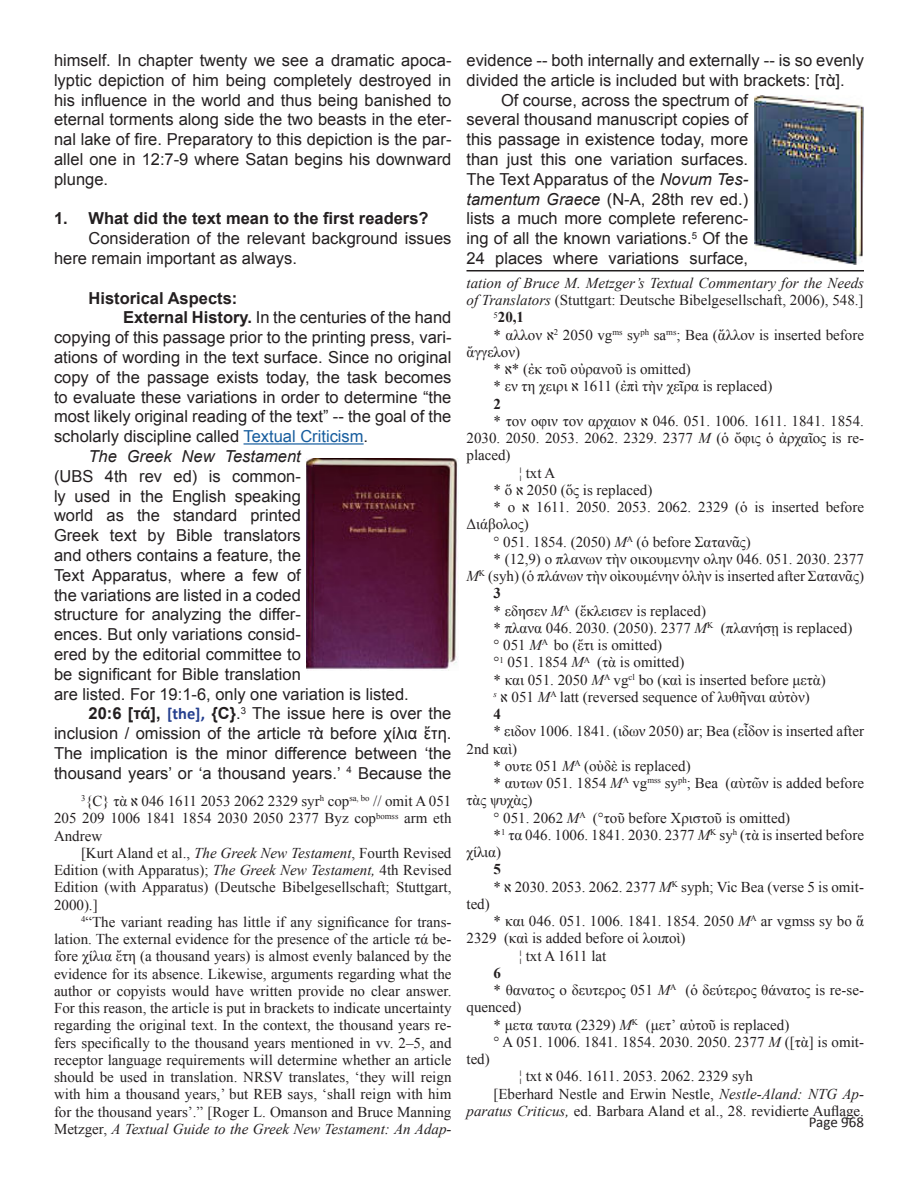
<style>
.page{position:relative;width:918px;height:1188px;background:#fff}
.page>*{position:absolute;margin:0;border:0;box-sizing:border-box;transform-origin:0 0}
.t1{font:16.5px/19.8px "Arial";color:#231f20;text-align:justify}
.t2{font:700 16.5px "Arial";color:#231f20}
.Footnote{font:15px/17.2px "Times New Roman";color:#231f20}
.t3{font:italic 15px/17.2px "Times New Roman";color:#231f20}
.Footnote-2{font:700 15px "Times New Roman";color:#231f20}
.t4{font:15px "Calibri";color:#231f20}
.Footnote-3{font:8.7px "Times New Roman";color:#231f20}
.s1{font-weight:700}
.s2{color:#175d9e}
.s3{font-style:italic}
.s4{font-family:"Calibri";font-weight:700;color:#253f8e}
.s5{font-style:normal}
.s6{font-size:15px}
</style>
<div class="page">
<hr style="left:244px;top:443px;width:120px;height:2px;background:#175d9e">
<hr style="left:466px;top:270px;width:398px;height:1px;background:#231f20">
<img style="left:754px;top:95px;width:110px;height:170px">
<img style="left:306px;top:458px;width:153px;height:213px">
<p class="t1" style="left:54px;top:50px;width:399px">himself. In chapter twenty we see a dramatic apoca&shy;lyptic depiction of him being completely destroyed in his influence in the world and thus being banished to eternal torments along side the two beasts in the eter&shy;nal lake of fire. Preparatory to this depiction is the par&shy;allel one in 12:7-9 where Satan begins his downward plunge.</p>
<p class="t2" style="left:54px;top:207px;width:376px">1. What did the text mean to the first readers?</p>
<p class="t1" style="left:54px;top:228px;width:399px;text-indent:35px">Consideration of the relevant background issues here remain important as always.</p>
<p class="t2" style="left:88px;top:286px;width:150px">Historical Aspects:</p>
<p class="t1" style="left:54px;top:308px;width:399px;text-indent:69px"><span class="s1">External History.</span> In the centuries of the hand copying of this passage prior to the printing press, vari&shy;ations of wording in the text surface. Since no original copy of the passage exists today, the task becomes to evaluate these variations in order to determine “the most likely original reading of the text” -- the goal of the scholarly discipline called <span class="s2">Textual Criticism</span>.</p>
<p class="t1" style="left:54px;top:446px;width:356px;text-align:left;text-indent:34px"><span class="s3">The Greek New Testament<br></span>(UBS 4th rev ed) is common-<br>ly used in the English speaking<br>world as the standard printed<br>Greek text by Bible translators<br>and others contains a feature, the<br>Text Apparatus, where a few of<br>the variations are listed in a coded<br>structure for analyzing the differ-<br>ences. But only variations consid-<br>ered by the editorial committee to<br>be significant for Bible translation<br>are listed. For 19:1-6, only one variation is listed.</p>
<p class="t1" style="left:54px;top:704px;width:399px;text-indent:34px"><span class="s1">20:6 [τά],</span> <span class="s4">[the],</span> <span class="s1">{C}</span>.<sup>3</sup> The issue here is over the inclusion / omission of the article τὰ before χίλια ἔτη.<br>The implication is the minor difference between ‘the thousand years’ or ‘a thousand years.’ <sup>4</sup> Because the</p>
<p class="Footnote" style="left:54px;top:792px;width:399px;text-align:justify;text-indent:27px"><sup>3</sup>{C} τὰ א 046 1611 2053 2062 2329 syr<sup>h</sup> cop<sup>sa,</sup> <sup>bo</sup> // omit A 051<br>205 209 1006 1841 1854 2030 2050 2377 Byz cop<sup>bomss</sup> arm eth Andrew</p>
<p class="Footnote" style="left:54px;top:844px;width:399px;text-align:justify;text-indent:27px">[Kurt Aland et al., <span class="s3">The Greek New Testament</span>, Fourth Revised Edition (with Apparatus); <span class="s3">The Greek New Testament,</span> 4th Revised Edition (with Apparatus) (Deutsche Bibelgesellschaft; Stuttgart, 2000).]</p>
<p class="Footnote" style="left:54px;top:913px;width:399px;text-align:justify;text-indent:27px"><sup>4</sup>“The variant reading has little if any significance for trans&shy;lation. The external evidence for the presence of the article τά be&shy;fore χίλια ἔτη (a thousand years) is almost evenly balanced by the evidence for its absence. Likewise, arguments regarding what the author or copyists would have written provide no clear answer.<br>For this reason, the article is put in brackets to indicate uncertainty regarding the original text. In the context, the thousand years re&shy;fers specifically to the thousand years mentioned in vv. 2–5, and receptor language requirements will determine whether an article should be used in translation. NRSV translates, ‘they will reign with him a thousand years,’ but REB says, ‘shall reign with him for the thousand years’.” [Roger L. Omanson and Bruce Manning Metzger, <span class="s3">A Textual Guide to the Greek New Testament: An Adap-</span></p>
<p class="t1" style="left:466px;top:50px;width:399px">evidence -- both internally and externally -- is so evenly divided the article is included but with brackets: [τὰ].</p>
<p class="t1" style="left:466px;top:90px;width:283px;text-indent:35px">Of course, across the spectrum of several thousand manuscript copies of this passage in existence today, more than just this one variation surfaces.<br>The Text Apparatus of the <span class="s3">Novum Tes&shy;tamentum Graece</span> (N-A, 28th rev ed.) lists a much more complete referenc&shy;ing of all the known variations.<sup>5</sup> Of the 24 places where variations surface,</p>
<p class="t3" style="left:466px;top:274px;width:399px">tation of Bruce M. Metzger’s Textual Commentary for the Needs of Translators <span class="s5">(Stuttgart: Deutsche Bibelgesellschaft, 2006), 548.]</span></p>
<p class="Footnote-2" style="left:494px;top:307px;width:32px"><sup>5</sup>20,1</p>
<p class="Footnote-3" style="left:547px;top:326px;width:13px">2<span class="s6">א</span></p>
<p class="Footnote" style="left:494px;top:326px;width:50px">* αλλον</p>
<p class="Footnote" style="left:563px;top:326px;width:303px">2050 vg<sup>ms</sup> sy<sup>ph</sup> sa<sup>ms</sup>; Bea (ἄλλον is inserted before</p>
<p class="Footnote" style="left:466px;top:343px;width:55px">ἄγγελον)</p>
<p class="Footnote" style="left:494px;top:360px;width:199px">* א )* ἐκ τοῦ οὐρανοῦ is omitted)</p>
<p class="Footnote" style="left:494px;top:377px;width:280px">* εν τη χειρι א 1611 )ἐπὶ τὴν χεῖρα is replaced)</p>
<p class="Footnote-2" style="left:494px;top:393px;width:9px">2</p>
<p class="Footnote" style="left:466px;top:412px;width:399px;text-align:justify;text-indent:27px">* τον οφιν τον αρχαιον א 046. 051. 1006. 1611. 1841. 1854.<br>2030. 2050. 2053. 2062. 2329. 2377 <span class="s3">M</span> (ὁ ὄφις ὁ ἀρχαῖος is re&shy;placed)</p>
<p class="Footnote" style="left:519px;top:464px;width:38px">¦ txt A</p>
<p class="Footnote" style="left:494px;top:481px;width:160px">* ὅ א 2050 )ὅς is replaced)</p>
<p class="Footnote" style="left:466px;top:498px;width:399px;text-indent:27px">* ο א 1611. 2050. 2053. 2062. 2329 )ὁ is inserted before<br>Διάβολος)</p>
<p class="Footnote" style="left:494px;top:533px;width:259px">° 051. 1854. (2050) <span class="s3">M</span><sup>A</sup> (ὁ before Σατανᾶς)</p>
<p class="Footnote" style="left:466px;top:550px;width:399px;text-align:right">* (12,9) ο πλανων τὴν οικουμενην ολην 046. 051. 2030. 2377<br><span class="s3">M</span><sup>K</sup> (syh) (ὁ πλάνων τὴν οἰκουμένην ὁλὴν is inserted after Σατανᾶς)</p>
<p class="Footnote-2" style="left:494px;top:583px;width:9px">3</p>
<p class="Footnote" style="left:494px;top:602px;width:214px">* εδησεν <span class="s3">M</span><sup>A</sup> (ἔκλεισεν is replaced)</p>
<p class="Footnote" style="left:494px;top:619px;width:360px">* πλανα 046. 2030. (2050). 2377 <span class="s3">M</span><sup>K</sup> (πλανήσῃ is replaced)</p>
<p class="Footnote" style="left:494px;top:636px;width:170px">° 051 <span class="s3">M</span><sup>A</sup> bo (ἔτι is omitted)</p>
<p class="Footnote" style="left:494px;top:653px;width:192px">°<sup>1</sup> 051. 1854 <span class="s3">M</span><sup>A</sup> (τὰ is omitted)</p>
<p class="Footnote" style="left:494px;top:671px;width:334px">* και 051. 2050 <span class="s3">M</span><sup>A</sup> vg<sup>cl</sup> bo (καὶ is inserted before μετὰ)</p>
<p class="Footnote" style="left:494px;top:688px;width:318px"><sup>s</sup> א 051 <span class="s3">M</span><sup>A</sup> latt (reversed sequence of λυθῆναι αὐτὸν)</p>
<p class="Footnote-2" style="left:494px;top:703px;width:9px">4</p>
<p class="Footnote" style="left:466px;top:722px;width:399px;text-indent:27px">* ειδον 1006. 1841. (ιδων 2050) ar; Bea (εἶδον is inserted after<br>2nd καὶ)</p>
<p class="Footnote" style="left:494px;top:757px;width:199px">* ουτε 051 <span class="s3">M</span><sup>A</sup> (οὐδὲ is replaced)</p>
<p class="Footnote" style="left:466px;top:774px;width:399px;text-indent:27px">* αυτων 051. 1854 <span class="s3">M</span><sup>A</sup> vg<sup>mss</sup> sy<sup>ph</sup>; Bea (αὺτῶν is added before τὰς ψυχὰς)</p>
<p class="Footnote" style="left:494px;top:809px;width:298px">° 051. 2062 <span class="s3">M</span><sup>A</sup> (°τοῦ before Χριστοῦ is omitted)</p>
<p class="Footnote" style="left:466px;top:826px;width:399px;text-indent:27px">*<sup>1</sup> τα 046. 1006. 1841. 2030. 2377 <span class="s3">M</span><sup>K</sup> sy<sup>h</sup> (τὰ is inserted before χίλια)</p>
<p class="Footnote-2" style="left:494px;top:859px;width:9px">5</p>
<p class="Footnote" style="left:494px;top:878px;width:372px">* א 2030. 2053. 2062. 2377 <span class="s3">M</span><sup>K</sup> syph; Vic Bea (verse 5 is omit-</p>
<p class="Footnote" style="left:466px;top:895px;width:25px">ted)</p>
<p class="Footnote" style="left:466px;top:912px;width:399px;text-indent:27px">* και 046. 051. 1006. 1841. 1854. 2050 <span class="s3">M</span><sup>A</sup> ar vgmss sy bo ἅ<br>2329 (καὶ is added before οἱ λοιποὶ)</p>
<p class="Footnote" style="left:519px;top:947px;width:89px">¦ txt A 1611 lat</p>
<p class="Footnote-2" style="left:494px;top:962px;width:9px">6</p>
<p class="Footnote" style="left:466px;top:981px;width:399px;text-indent:27px">* θανατος ο δευτερος 051 <span class="s3">M</span><sup>A</sup> (ὁ δεύτερος θάνατος is re-se&shy;quenced)</p>
<p class="Footnote" style="left:494px;top:1016px;width:297px">* μετα ταυτα (2329) <span class="s3">M</span><sup>K</sup> (μετʼ αὐτοῦ is replaced)</p>
<p class="Footnote" style="left:494px;top:1033px;width:372px">° A 051. 1006. 1841. 1854. 2030. 2050. 2377 <span class="s3">M</span> ([τὰ] is omit-</p>
<p class="Footnote" style="left:466px;top:1050px;width:25px">ted)</p>
<p class="Footnote" style="left:519px;top:1067px;width:235px">¦ txt א 046. 1611. 2053. 2062. 2329 syh</p>
<p class="Footnote" style="left:466px;top:1085px;width:399px;text-align:right">[Eberhard Nestle and Erwin Nestle, <span class="s3">Nestle-Aland: NTG Ap&shy;paratus Criticus,</span> ed. Barbara Aland et al., 28. revidierte Auflage.</p>
<p class="t4" style="left:809px;top:1112px;width:57px">Page 968</p>
</div>
